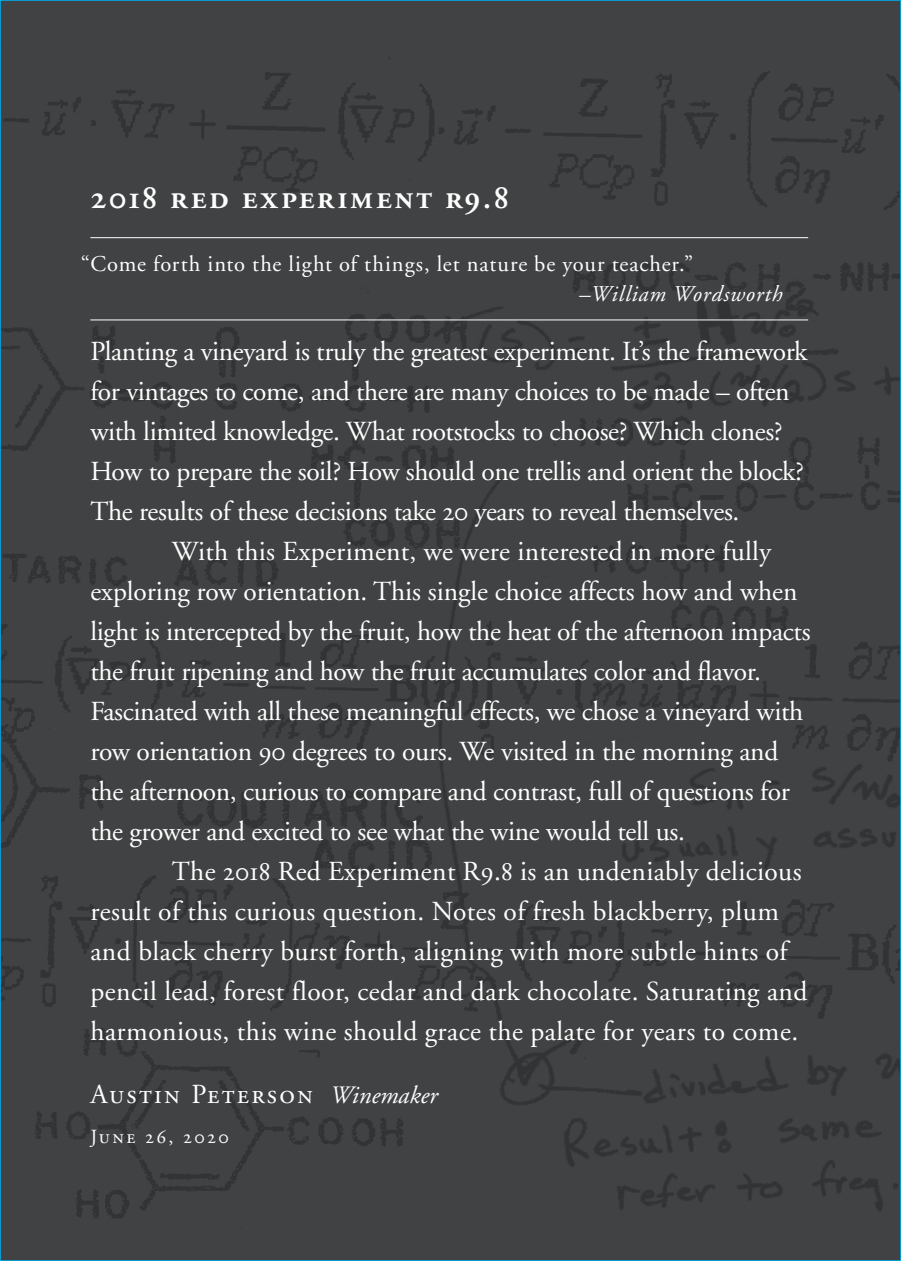
<style>
.page{position:relative;width:901px;height:1261px;background:#414243}
.page>*{position:absolute;margin:0;border:0;box-sizing:border-box;transform-origin:0 0}
.t1{font:33.75px "Adobe Garamond Semibold SC";letter-spacing:.07em;color:#fff}
.t2{font:27.5px/40px "Adobe Garamond";letter-spacing:-.01em;color:#fff}
.t3{font:27.5px/40px "Adobe Garamond";letter-spacing:.015em;color:#fff}
.t4{font:27.5px "Adobe Garamond Regular SC";letter-spacing:.08em;color:#fff}
.t5{font:22.5px "Adobe Garamond";letter-spacing:.04em;color:#fff}
.t6{font:italic 22.5px "Adobe Garamond";letter-spacing:.04em;color:#fff}
.t7{font:20px "Adobe Garamond Regular SC";letter-spacing:.12em;color:#fff}
.s1{font-family:"Adobe Garamond Regular SC"}
.s2{font-family:"Adobe Garamond";font-style:italic;font-size:25px}
</style>
<div class="page">
<img style="left:2px;top:57px;width:897px;height:1161px">
<hr style="left:90px;top:319px;width:718px;height:1px;background:#fff">
<hr style="left:90px;top:237px;width:718px;height:1px;background:#fff">
<p class="t1" style="left:90px;top:179px;width:420px">2018 red experiment r9.8</p>
<p class="t5" style="left:81px;top:251px;width:614px">“Come forth into the light of things, let nature be your teacher.”</p>
<p class="t6" style="left:579px;top:281px;width:205px">–William Wordsworth</p>
<p class="t2" style="left:90px;top:332px;width:718px">Planting a vineyard is truly the greatest experiment. It’s the framework for vintages to come, and there are many choices to be made – often with limited knowledge. What rootstocks to choose? Which clones?<br>How to prepare the soil? How should one trellis and orient the block?<br>The results of these decisions take <span class="s1">20</span> years to reveal themselves.</p>
<p class="t2" style="left:90px;top:532px;width:721px;text-indent:81px">With this Experiment, we were interested in more fully exploring row orientation. This single choice affects how and when light is intercepted by the fruit, how the heat of the afternoon impacts the fruit ripening and how the fruit accumulates color and flavor.<br>Fascinated with all these meaningful effects, we chose a vineyard with row orientation <span class="s1">90</span> degrees to ours. We visited in the morning and the afternoon, curious to compare and contrast, full of questions for the grower and excited to see what the wine would tell us.</p>
<p class="t3" style="left:90px;top:852px;width:718px;text-indent:81px">The <span class="s1">2018</span> Red Experiment <span class="s1">R9.8</span> is an undeniably delicious result of this curious question. Notes of fresh blackberry, plum and black cherry burst forth, aligning with more subtle hints of pencil lead, forest floor, cedar and dark chocolate. Saturating and harmonious, this wine should grace the palate for years to come.</p>
<p class="t4" style="left:90px;top:1079px;width:349px">Austin Peterson <span class="s2">Winemaker</span></p>
<p class="t7" style="left:90px;top:1125px;width:140px">June 26, 2020</p>
</div>
